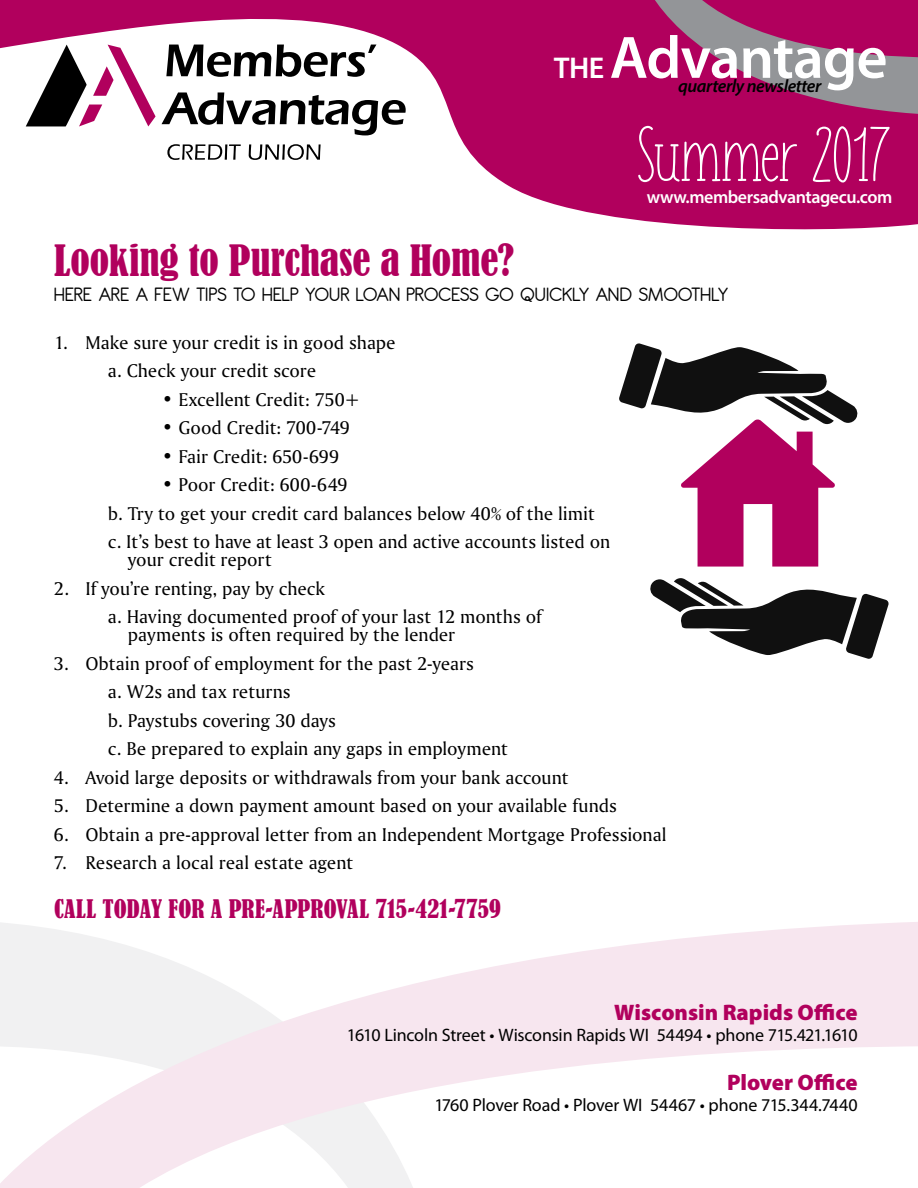
<style>
.page{position:relative;width:918px;height:1188px;background:#fff}
.page>*{position:absolute;margin:0;border:0;box-sizing:border-box;transform-origin:0 0}
.t1{font:75px "FISH&CHIPS";letter-spacing:-.065em;color:#fff}
.t2{font:600 60.3px "Myriad Pro";letter-spacing:-.015em;color:#fff}
.t3{font:condensed 40.5px "Bernard";color:#b1005d}
.t4{font:condensed 24px "Bernard";color:#b1005d}
.t5{font:900 22.5px "Myriad Pro";color:#b1005d}
.t6{font:21px "Antipasto";letter-spacing:.01em;color:#000}
.t7{font:19.5px/28.5px "Amerigo BT Roman A";color:#000}
.t8{font:18px "Myriad Pro";letter-spacing:-.005em;color:#000}
.t9{font:600 18px "Myriad Pro";letter-spacing:-.025em;color:#fff}
.t10{font:italic 600 18px "Myriad Pro";letter-spacing:-.025em;color:#000}
.s1{font-size:30.15px}
</style>
<div class="page">
<svg style="left:0;top:0;width:918px;height:230px;fill:#b1005d"></svg>
<svg style="left:647px;top:0;width:271px;height:115px"></svg>
<svg style="left:162px;top:92px;width:244px;height:43px"></svg>
<svg style="left:166px;top:45px;width:210px;height:32px"></svg>
<svg style="left:167px;top:144px;width:74px;height:16px"></svg>
<svg style="left:249px;top:144px;width:72px;height:16px"></svg>
<svg style="left:26px;top:41px;width:130px;height:87px"></svg>
<svg style="left:0;top:922px;width:918px;height:266px"></svg>
<svg style="left:650px;top:578px;width:239px;height:81px"></svg>
<svg style="left:619px;top:343px;width:239px;height:224px"></svg>
<h2 class="t2" style="left:554px;top:19px;width:335px"><span class="s1">THE</span> Advantage</h2>
<p class="t10" style="left:678px;top:75px;width:145px">quarterly newsletter</p>
<h1 class="t1" style="left:635px;top:121px;width:257px">Summer 2017</h1>
<p class="t9" style="left:647px;top:185px;width:247px">www.membersadvantagecu.com</p>
<h3 class="t3" style="left:54px;top:237px;width:462px">Looking to Purchase a Home?</h3>
<p class="t6" style="left:54px;top:282px;width:676px">HERE ARE A FEW TIPS TO HELP YOUR LOAN PROCESS GO QUICKLY AND SMOOTHLY</p>
<p class="t7" style="left:108px;top:328px;width:289px;text-indent:-54px">1. Make sure your credit is in good shape a. Check your credit score</p>
<p class="t7" style="left:162px;top:385px;width:200px">• Excellent Credit: 750+</p>
<p class="t7" style="left:162px;top:413px;width:189px">• Good Credit: 700-749</p>
<p class="t7" style="left:162px;top:442px;width:179px">• Fair Credit: 650-699</p>
<p class="t7" style="left:108px;top:470px;width:504px;text-indent:54px">• Poor Credit: 600-649<br>b. Try to get your credit card balances below 40% of the limit c. It’s best to have at least 3 open and active accounts listed on</p>
<p class="t7" style="left:128px;top:545px;width:145px">your credit report</p>
<p class="t7" style="left:108px;top:574px;width:435px;text-indent:-54px">2. If you’re renting, pay by check<br>a. Having documented proof of your last 12 months of</p>
<p class="t7" style="left:128px;top:620px;width:329px">payments is often required by the lender</p>
<p class="t7" style="left:108px;top:649px;width:401px;text-indent:-54px">3. Obtain proof of employment for the past 2-years<br>a. W2s and tax returns<br>b. Paystubs covering 30 days<br>c. Be prepared to explain any gaps in employment</p>
<p class="t7" style="left:54px;top:763px;width:516px">4. Avoid large deposits or withdrawals from your bank account</p>
<p class="t7" style="left:54px;top:791px;width:564px">5. Determine a down payment amount based on your available funds</p>
<p class="t7" style="left:54px;top:820px;width:614px">6. Obtain a pre-approval letter from an Independent Mortgage Professional</p>
<p class="t7" style="left:54px;top:848px;width:301px">7. Research a local real estate agent</p>
<p class="t4" style="left:54px;top:895px;width:449px">CALL TODAY FOR A PRE-APPROVAL 715-421-7759</p>
<p class="t5" style="left:614px;top:997px;width:245px">Wisconsin Rapids Office</p>
<p class="t8" style="left:347px;top:1024px;width:512px">1610 Lincoln Street • Wisconsin Rapids WI 54494 • phone 715.421.1610</p>
<p class="t5" style="left:727px;top:1067px;width:132px">Plover Office</p>
<p class="t8" style="left:434px;top:1094px;width:425px">1760 Plover Road • Plover WI 54467 • phone 715.344.7440</p>
</div>
